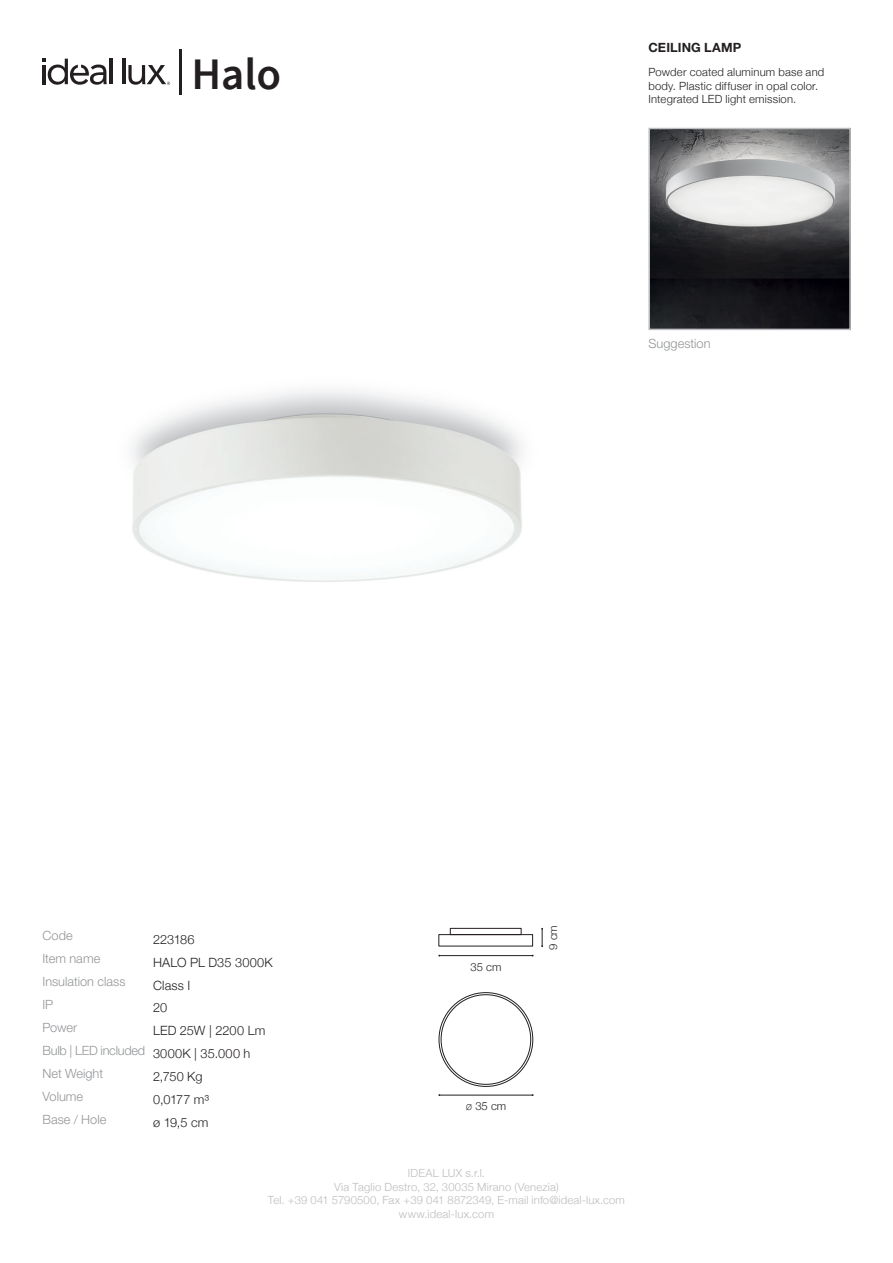
<style>
.page{position:relative;width:893px;height:1263px;background:#fff}
.page>*{position:absolute;margin:0;border:0;box-sizing:border-box;transform-origin:0 0}
.t1{font:600 45px "Source Sans Pro";color:#231f20}
.t2{font:300 12.75px/23px "Helvetica Neue LT Std";color:#939598}
.t3{font:300 12.75px "Helvetica Neue";letter-spacing:.01em;color:#231f20}
.t4{font:700 12.75px "Helvetica Neue LT Std";letter-spacing:.01em;color:#231f20}
.t5{font:300 11.25px/13.5px "Helvetica Neue";letter-spacing:.015em;color:#bcbdc0;text-align:center}
.t6{font:300 11.25px/13.5px "Helvetica Neue";letter-spacing:.015em;color:#231f20}
.t7{font:300 11.25px "Helvetica Neue LT Std";letter-spacing:.015em;color:#bcbdc0}
.s1{font-family:"Source Sans Pro"}
</style>
<div class="page">
<hr style="left:179px;top:49px;width:3px;height:45px;background:#231f20">
<hr style="left:110px;top:59px;width:3px;height:25px;background:#231f20">
<hr style="left:122px;top:59px;width:3px;height:25px;background:#231f20">
<svg style="left:43px;top:59px;width:64px;height:26px"></svg>
<svg style="left:128px;top:65px;width:42px;height:20px"></svg>
<img style="left:651px;top:131px;width:197px;height:196px">
<div style="left:648px;top:128px;width:203px;height:202px;border:2px solid #bcbdc0"></div>
<img style="left:132px;top:390px;width:390px;height:192px">
<hr style="left:439px;top:1095px;width:94px;height:1px;background:#231f20">
<hr style="left:439px;top:955px;width:94px;height:1px;background:#231f20">
<svg style="left:541px;top:928px;width:2px;height:19px"></svg>
<div style="left:450px;top:928px;width:71px;height:7px;border:1px solid #231f20"></div>
<p class="t1" style="left:191px;top:44px;width:91px">Halo</p>
<p class="t4" style="left:648px;top:39px;width:94px">CEILING LAMP</p>
<p class="t6" style="left:648px;top:65px;width:177px">Powder coated aluminum base and body. Plastic diffuser in opal color.<br>Integrated LED light emission.</p>
<p class="t2" style="left:648px;top:332px;width:64px">Suggestion</p>
<p class="t2" style="left:43px;top:924px;width:85px">Code<br>Item name<br>Insulation class</p>
<p class="t3" style="left:153px;top:929px;width:43px">223186</p>
<p class="t3" style="left:153px;top:952px;width:121px">HALO PL D35 3000K</p>
<p class="t3" style="left:153px;top:975px;width:39px">Class I</p>
<p class="t6" style="left:471px;top:959px;width:32px">35 cm</p>
<p class="t6" style="left:546px;top:950px;width:26px;rotate:-90deg">9 cm</p>
<p class="t2" style="left:43px;top:993px;width:12px">IP</p>
<p class="t3" style="left:153px;top:998px;width:16px">20</p>
<p class="t2" style="left:42px;top:1016px;width:104px">Power<br>Bulb | LED included</p>
<p class="t3" style="left:153px;top:1020px;width:114px">LED 25W | 2200 Lm</p>
<p class="t3" style="left:153px;top:1043px;width:99px">3000K | 35.000 h</p>
<p class="t2" style="left:42px;top:1061px;width:62px">Net Weight</p>
<p class="t3" style="left:153px;top:1066px;width:51px">2,750 Kg</p>
<p class="t2" style="left:42px;top:1084px;width:65px">Volume<br>Base / Hole</p>
<p class="t3" style="left:153px;top:1089px;width:57px">0,0177 m³</p>
<p class="t3" style="left:153px;top:1112px;width:57px">ø 19,5 cm</p>
<p class="t6" style="left:466px;top:1099px;width:42px"><span class="s1">Ø</span> 35 cm</p>
<p class="t7" style="left:408px;top:1166px;width:79px">IDEAL LUX s.r.l.</p>
<p class="t5" style="left:268px;top:1179px;width:359px">Via Taglio Destro, 32, 30035 Mirano (Venezia)<br>Tel. +39 041 5790500, Fax +39 041 8872349, E-mail info@ideal-lux.com www.ideal-lux.com</p>
</div>
